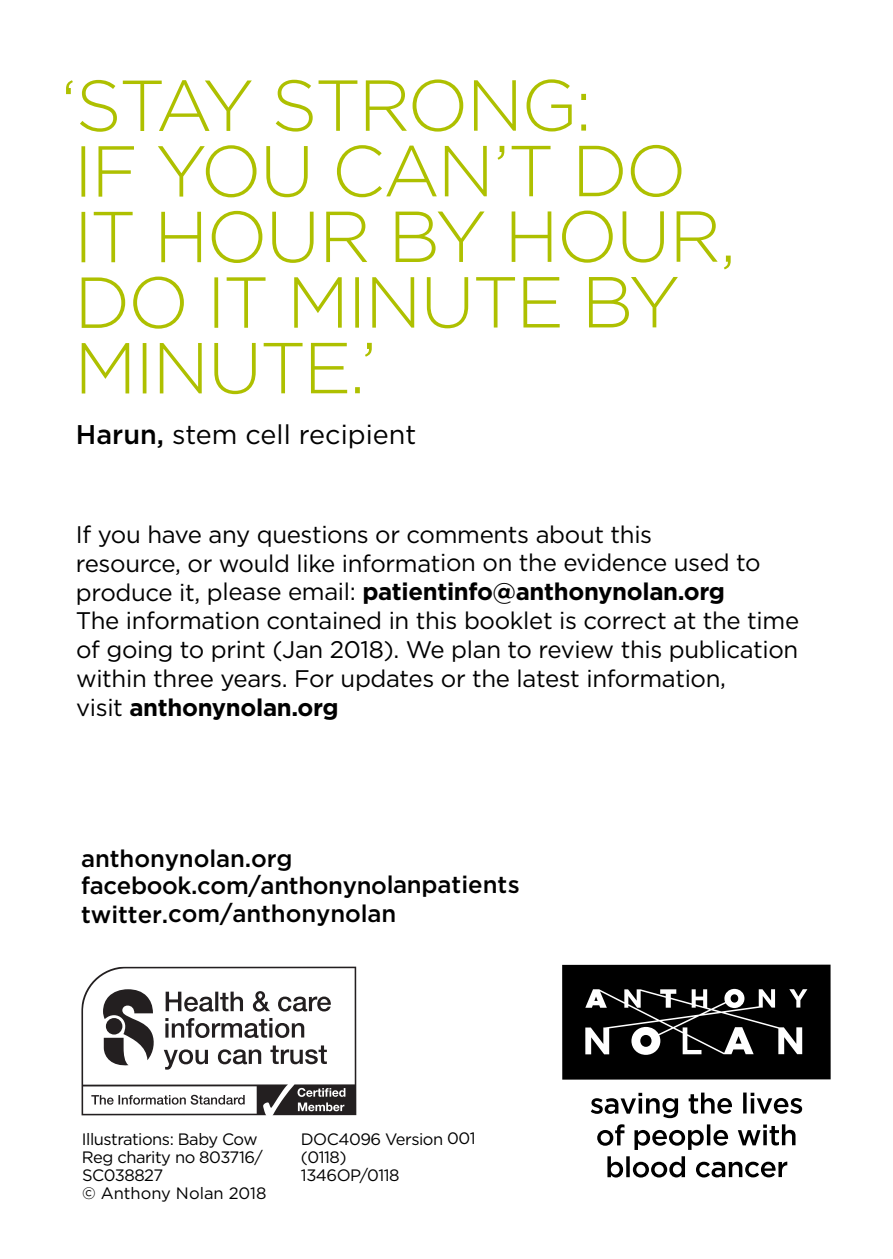
<style>
.page{position:relative;width:893px;height:1259px;background:#fff}
.page>*{position:absolute;margin:0;border:0;box-sizing:border-box;transform-origin:0 0}
.t1{font:300 72px/65.7px "Gotham";letter-spacing:-.035em;color:#aec000}
.t2{font:27px "Gotham";color:#000}
.t3{font:24px/28.8px "Gotham";letter-spacing:-.015em;color:#000}
.t4{font:500 24px/27.9px "Gotham";letter-spacing:-.005em;color:#000}
.t5{font:16.5px/18px "Gotham";letter-spacing:-.03em;color:#000}
.s1{font-weight:500}
.s2{font-weight:700}
</style>
<div class="page">
<svg style="left:591px;top:1092px;width:87px;height:26px"></svg>
<svg style="left:689px;top:1092px;width:43px;height:21px"></svg>
<svg style="left:743px;top:1092px;width:4px;height:21px"></svg>
<svg style="left:751px;top:1092px;width:51px;height:21px"></svg>
<svg style="left:597px;top:1124px;width:27px;height:21px"></svg>
<svg style="left:634px;top:1130px;width:70px;height:20px"></svg>
<hr style="left:707px;top:1124px;width:3px;height:21px;background:#000">
<svg style="left:713px;top:1129px;width:15px;height:16px"></svg>
<svg style="left:738px;top:1124px;width:57px;height:21px"></svg>
<svg style="left:607px;top:1156px;width:16px;height:21px"></svg>
<svg style="left:626px;top:1156px;width:4px;height:21px"></svg>
<svg style="left:633px;top:1156px;width:52px;height:21px"></svg>
<svg style="left:696px;top:1161px;width:91px;height:16px"></svg>
<div style="left:562px;top:964px;width:269px;height:115px;background:#000"></div>
<svg style="left:585px;top:989px;width:222px;height:66px"></svg>
<svg style="left:81px;top:966px;width:276px;height:149px"></svg>
<h1 class="t1" style="left:61px;top:71px;width:678px">‘STAY STRONG:<br>IF YOU CAN’T DO<br>IT HOUR BY HOUR,<br>DO IT MINUTE BY<br>MINUTE.’</h1>
<p class="t2" style="left:76px;top:417px;width:342px"><span class="s1">Harun,</span> stem cell recipient</p>
<p class="t3" style="left:76px;top:519px;width:725px">If you have any questions or comments about this<br>resource, or would like information on the evidence used to produce it, please email: <span class="s2">patientinfo@anthonynolan.org<br></span>The information contained in this booklet is correct at the time of going to print (Jan 2018). We plan to review this publication within three years. For updates or the latest information,<br>visit <span class="s2">anthonynolan.org</span></p>
<p class="t4" style="left:81px;top:844px;width:440px">anthonynolan.org facebook.com/anthonynolanpatients twitter.com/anthonynolan</p>
<p class="t5" style="left:82px;top:1129px;width:186px">Illustrations: Baby Cow<br>Reg charity no 803716/<br>SC038827<br>© Anthony Nolan 2018</p>
<p class="t5" style="left:301px;top:1129px;width:176px">DOC4096 Version 001 (0118)<br>1346OP/0118</p>
</div>
